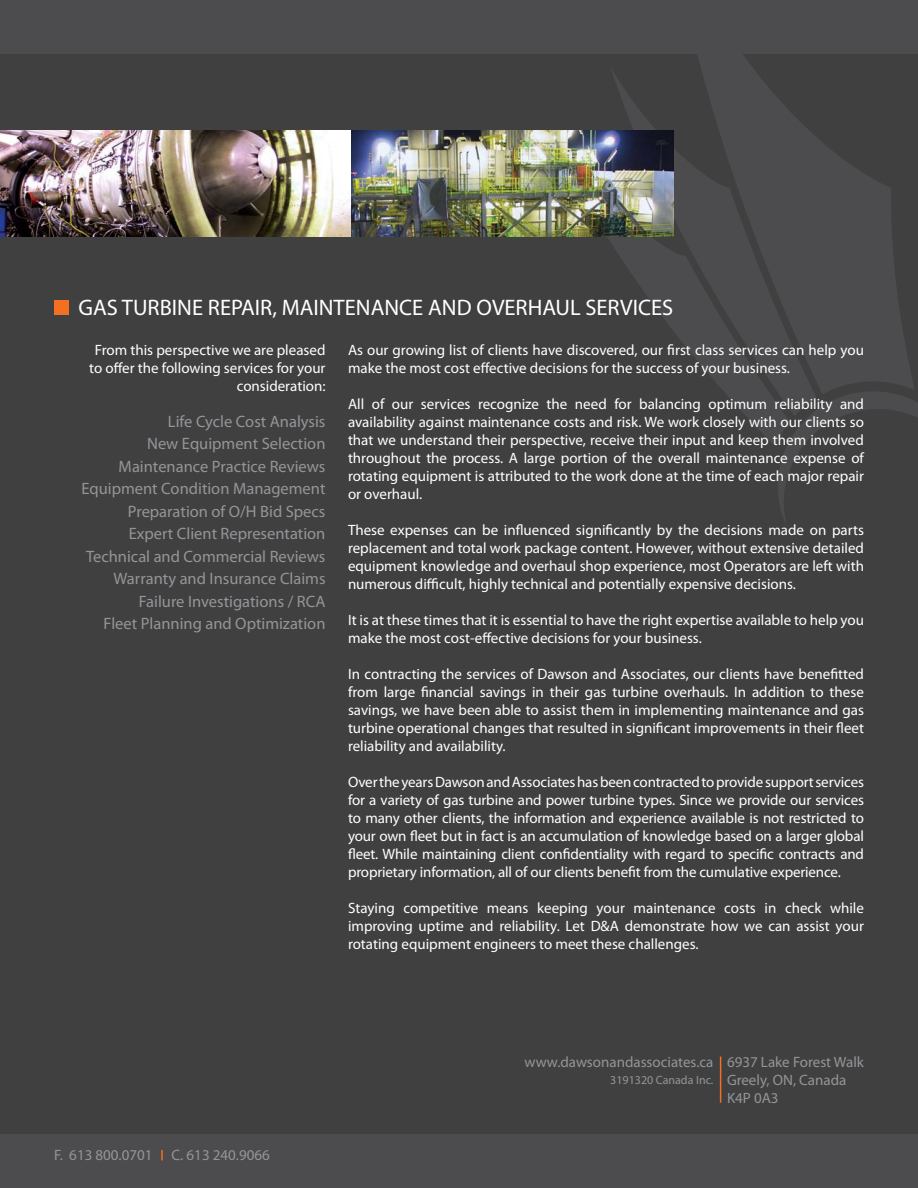
<style>
.page{position:relative;width:918px;height:1188px;background:#404041}
.page>*{position:absolute;margin:0;border:0;box-sizing:border-box;transform-origin:0 0}
.t1{font:22.5px "Myriad Pro";color:#fff}
.t2{font:16.5px/22.5px "Myriad Pro";color:#939598;text-align:right}
.t3{font:15px/18px "Myriad Pro";color:#fff;text-align:justify}
.t4{font:15px/18px "Myriad Pro";color:#939598}
.t5{font:12px "Myriad Pro";color:#939598}
</style>
<div class="page">
<svg style="left:569px;top:236px;width:200px;height:203px"></svg>
<svg style="left:610px;top:71px;width:159px;height:345px"></svg>
<svg style="left:671px;top:54px;width:242px;height:340px;fill:#4c4c4e"></svg>
<svg style="left:769px;top:382px;width:149px;height:141px"></svg>
<div style="left:0;top:0;width:918px;height:54px;background:#4c4c4e"></div>
<div style="left:0;top:1134px;width:918px;height:54px;background:#4c4c4e"></div>
<div style="left:54px;top:300px;width:15px;height:15px;background:#f36f21"></div>
<img style="left:0;top:130px;width:351px;height:106px">
<img style="left:351px;top:130px;width:323px;height:106px">
<svg style="left:161px;top:1150px;width:2px;height:10px"></svg>
<hr style="left:720px;top:1057px;width:1px;height:46px;background:#f36f21">
<h1 class="t1" style="left:79px;top:299px;width:596px">GAS TURBINE REPAIR, MAINTENANCE AND OVERHAUL SERVICES</h1>
<p class="t3" style="left:89px;top:341px;width:238px;text-align:right">From this perspective we are pleased to offer the following services for your consideration:</p>
<p class="t2" style="left:81px;top:411px;width:246px">Life Cycle Cost Analysis<br>New Equipment Selection<br>Maintenance Practice Reviews<br>Equipment Condition Management<br>Preparation of O/H Bid Specs<br>Expert Client Representation<br>Technical and Commercial Reviews<br>Warranty and Insurance Claims<br>Failure Investigations / RCA<br>Fleet Planning and Optimization</p>
<p class="t3" style="left:348px;top:342px;width:517px">As our growing list of clients have discovered, our first class services can help you make the most cost effective decisions for the success of your business.</p>
<p class="t3" style="left:348px;top:396px;width:518px">All of our services recognize the need for balancing optimum reliability and availability against maintenance costs and risk. We work closely with our clients so that we understand their perspective, receive their input and keep them involved throughout the process. A large portion of the overall maintenance expense of rotating equipment is attributed to the work done at the time of each major repair or overhaul.</p>
<p class="t3" style="left:348px;top:522px;width:518px">These expenses can be influenced significantly by the decisions made on parts replacement and total work package content. However, without extensive detailed equipment knowledge and overhaul shop experience, most Operators are left with numerous difficult, highly technical and potentially expensive decisions.</p>
<p class="t3" style="left:348px;top:612px;width:518px">It is at these times that it is essential to have the right expertise available to help you make the most cost-effective decisions for your business.</p>
<p class="t3" style="left:348px;top:666px;width:518px">In contracting the services of Dawson and Associates, our clients have benefitted from large financial savings in their gas turbine overhauls. In addition to these savings, we have been able to assist them in implementing maintenance and gas turbine operational changes that resulted in significant improvements in their fleet reliability and availability.</p>
<p class="t3" style="left:348px;top:774px;width:518px">Over the years Dawson and Associates has been contracted to provide support services for a variety of gas turbine and power turbine types. Since we provide our services to many other clients, the information and experience available is not restricted to your own fleet but in fact is an accumulation of knowledge based on a larger global fleet. While maintaining client confidentiality with regard to specific contracts and proprietary information, all of our clients benefit from the cumulative experience.</p>
<p class="t3" style="left:348px;top:900px;width:517px">Staying competitive means keeping your maintenance costs in check while improving uptime and reliability. Let D&amp;A demonstrate how we can assist your rotating equipment engineers to meet these challenges.</p>
<p class="t4" style="left:54px;top:1147px;width:100px">F. 613 800.0701</p>
<p class="t4" style="left:172px;top:1147px;width:100px">C. 613 240.9066</p>
<p class="t4" style="left:524px;top:1054px;width:191px">www.dawsonandassociates.ca</p>
<p class="t5" style="left:610px;top:1075px;width:105px">3191320 Canada Inc.</p>
<p class="t4" style="left:727px;top:1054px;width:138px">6937 Lake Forest Walk<br>Greely, ON, Canada<br>K4P 0A3</p>
</div>
